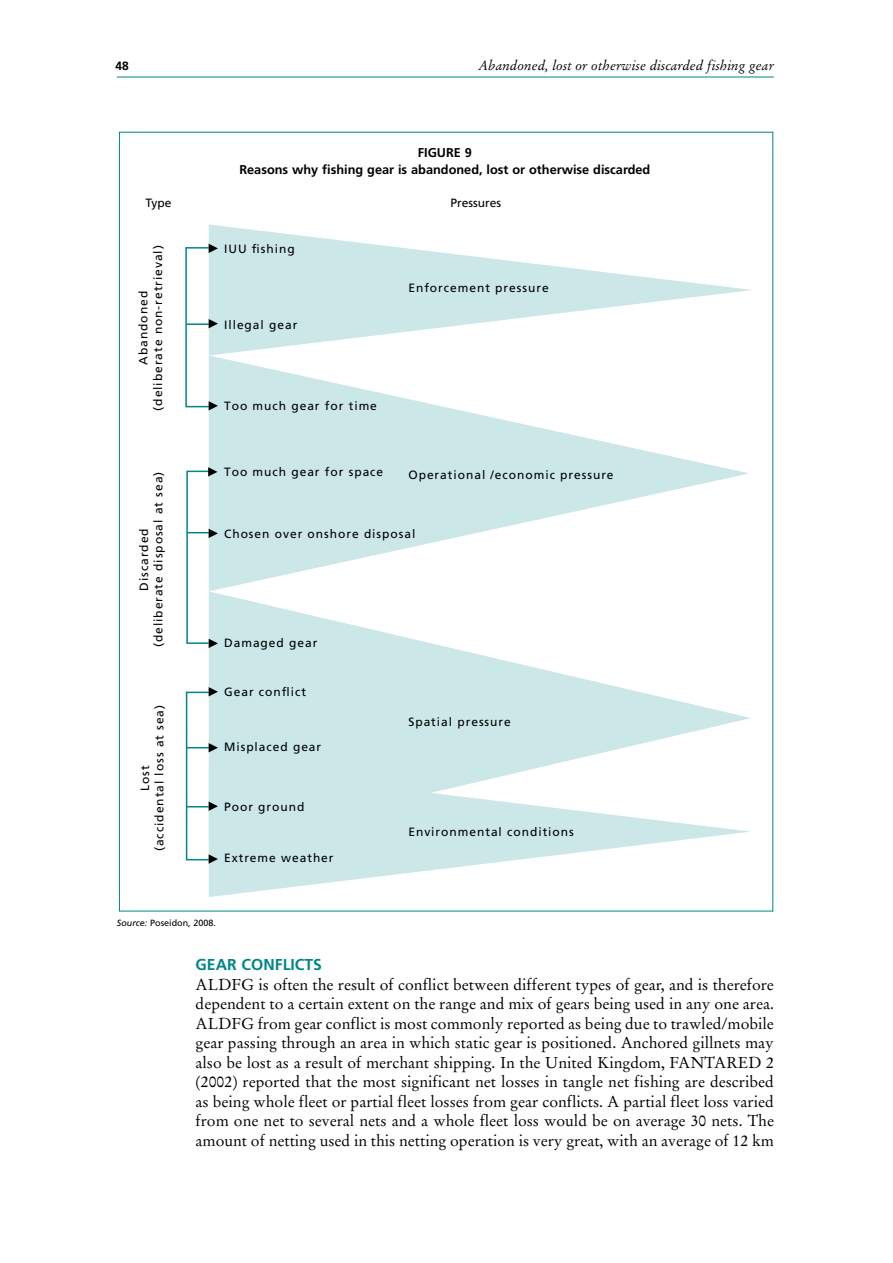
<style>
.page{position:relative;width:893px;height:1263px;background:#fff}
.page>*{position:absolute;margin:0;border:0;box-sizing:border-box;transform-origin:0 0}
.t1{font:15.75px/19.5px "Stempel Garamond LT Std";color:#000;text-align:justify}
.t2{font:700 15.75px "Frutiger LT Std";color:#008688}
.t3{font:italic 13.5px "Stempel Garamond LT Std";color:#000}
.t4{font:700 12.75px/16.5px "Frutiger LT Std";color:#000;text-align:center}
.t5{font:12px/14.4px "Frutiger LT Std";letter-spacing:.08em;color:#000;text-align:center}
.t6{font:12px "Frutiger LT Std";color:#000}
.t7{font:700 12px "Frutiger LT Std";color:#000}
.t8{font:9px "Frutiger LT Std";color:#000}
.s1{font-style:italic}
</style>
<div class="page">
<hr style="left:117px;top:77px;width:657px;height:1px;background:#008688">
<svg style="left:209px;top:845px;width:430px;height:52px"></svg>
<svg style="left:209px;top:593px;width:541px;height:252px;fill:#cce7e7"></svg>
<svg style="left:209px;top:357px;width:540px;height:233px"></svg>
<svg style="left:209px;top:224px;width:542px;height:131px"></svg>
<svg style="left:185px;top:687px;width:33px;height:177px"></svg>
<svg style="left:185px;top:244px;width:33px;height:166px"></svg>
<svg style="left:186px;top:467px;width:32px;height:181px"></svg>
<p class="t7" style="left:116px;top:59px;width:15px">48</p>
<p class="t3" style="left:478px;top:57px;width:297px">Abandoned, lost or otherwise discarded fishing gear</p>
<p class="t4" style="left:239px;top:145px;width:413px">FIGURE 9<br>Reasons why fishing gear is abandoned, lost or otherwise discarded</p>
<p class="t5" style="left:146px;top:196px;width:27px">Type</p>
<p class="t6" style="left:450px;top:196px;width:52px">Pressures</p>
<p class="t5" style="left:224px;top:242px;width:72px">IUU fishing</p>
<p class="t5" style="left:136px;top:411px;width:167px;rotate:-90deg">Abandoned<br>(deliberate non-retrieval)</p>
<p class="t5" style="left:408px;top:281px;width:142px">Enforcement pressure</p>
<p class="t5" style="left:224px;top:318px;width:75px">Illegal gear</p>
<p class="t5" style="left:224px;top:399px;width:154px">Too much gear for time</p>
<p class="t5" style="left:137px;top:647px;width:177px;rotate:-90deg">Discarded<br>(deliberate disposal at sea)</p>
<p class="t5" style="left:138px;top:851px;width:148px;rotate:-90deg">Lost<br>(accidental loss at sea)</p>
<p class="t5" style="left:224px;top:465px;width:161px">Too much gear for space</p>
<p class="t5" style="left:408px;top:468px;width:207px">Operational /economic pressure</p>
<p class="t5" style="left:224px;top:527px;width:193px">Chosen over onshore disposal</p>
<p class="t5" style="left:224px;top:636px;width:95px">Damaged gear</p>
<p class="t5" style="left:224px;top:685px;width:83px">Gear conflict</p>
<p class="t5" style="left:224px;top:740px;width:99px">Misplaced gear</p>
<p class="t5" style="left:224px;top:800px;width:82px">Poor ground</p>
<p class="t5" style="left:224px;top:850px;width:111px">Extreme weather</p>
<p class="t5" style="left:408px;top:715px;width:104px">Spatial pressure</p>
<p class="t5" style="left:408px;top:824px;width:167px">Environmental conditions</p>
<p class="t8" style="left:117px;top:918px;width:101px"><span class="s1">Source:</span> Poseidon, 2008.</p>
<p class="t2" style="left:196px;top:956px;width:128px">GEAR CONFLICTS</p>
<p class="t1" style="left:196px;top:975px;width:580px">ALDFG is often the result of conflict between different types of gear, and is therefore dependent to a certain extent on the range and mix of gears being used in any one area.<br>ALDFG from gear conflict is most commonly reported as being due to trawled/mobile gear passing through an area in which static gear is positioned. Anchored gillnets may also be lost as a result of merchant shipping. In the United Kingdom, FANTARED 2 (2002) reported that the most significant net losses in tangle net fishing are described as being whole fleet or partial fleet losses from gear conflicts. A partial fleet loss varied from one net to several nets and a whole fleet loss would be on average 30 nets. The amount of netting used in this netting operation is very great, with an average of 12 km</p>
</div>
